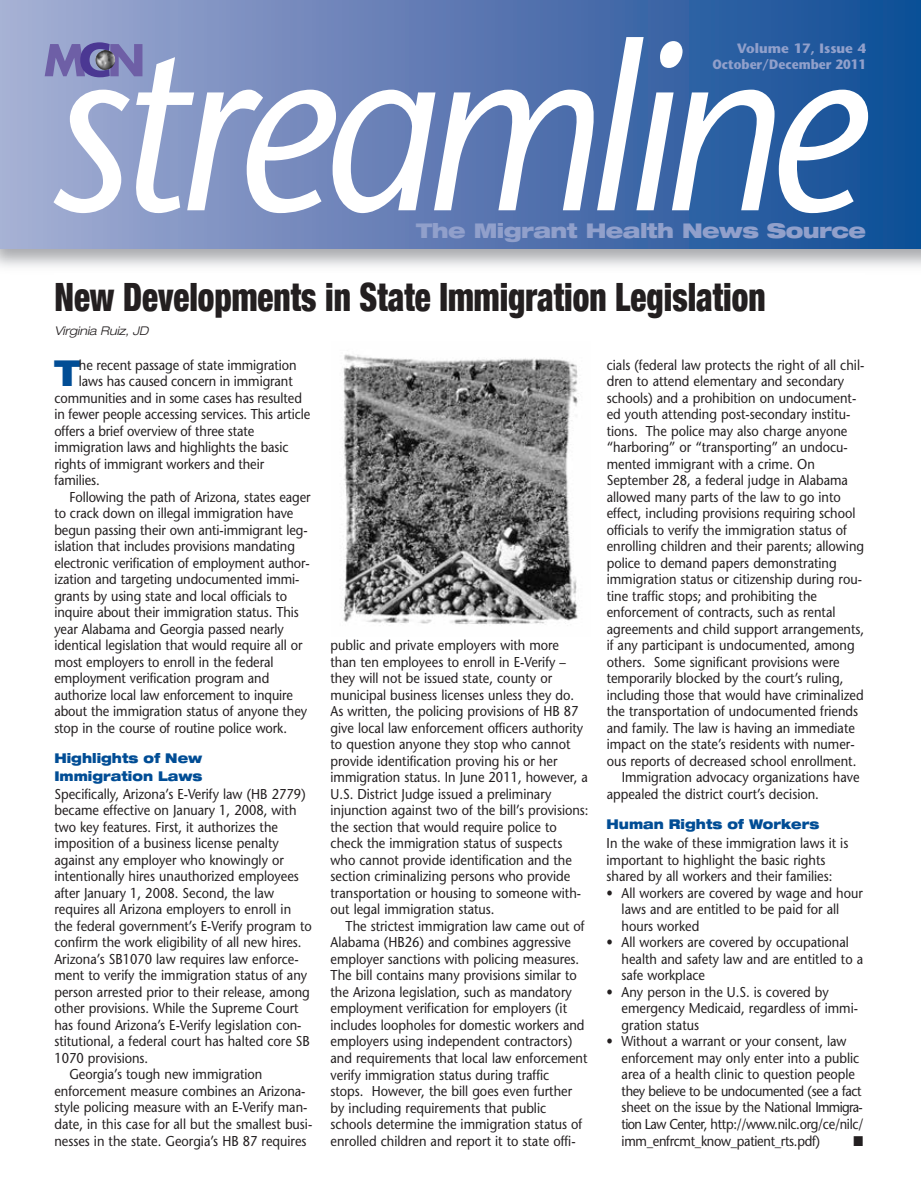
<style>
.page{position:relative;width:921px;height:1192px;background:#fff}
.page>*{position:absolute;margin:0;border:0;box-sizing:border-box;transform-origin:0 0}
.t1{font:italic 235.5px "Stone Sans";letter-spacing:-.06em;color:#fff;scale:.9 1}
.t2{font:900 condensed 39px "Helvetica Neue";color:#231f20;scale:.85 1}
.t3{font:900 expanded 35.85px "Helvetica Neue";color:#014d95;scale:.9 1}
.t4{font:900 expanded 20.25px "Helvetica Neue";letter-spacing:-.03em;color:#91a0cb}
.t5{font:14.25px/16.5px "Stone Sans";color:#231f20;scale:.9 1}
.t6{font:14.25px "Zapf Dingbats ITC";color:#231f20;scale:.9 1}
.t7{font:900 expanded 13.5px/18px "Helvetica Neue";color:#014d95;scale:.9 1}
.t8{font:700 13.5px/16.2px "Stone Sans";color:#91a0cb;text-align:right}
.t9{font:italic 300 expanded 12px "Helvetica Neue";color:#231f20}
</style>
<div class="page">
<div style="left:0;top:0;width:921px;height:249px;background:linear-gradient(to right,#a7acd2,#0e4a94)"></div>
<svg style="left:45px;top:42px;width:97px;height:35px;background:#7671b0"></svg>
<img style="left:95px;top:50px;width:20px;height:20px">
<img style="left:343px;top:354px;width:236px;height:271px">
<h1 class="t1" style="left:45px;top:-17px;width:910px">streamline</h1>
<h3 class="t4" style="left:416px;top:218px;width:451px">The Migrant Health News Source</h3>
<p class="t8" style="left:712px;top:40px;width:155px">Volume 17, Issue 4<br>October/December 2011</p>
<h2 class="t2" style="left:54px;top:273px;width:838px">New Developments in State Immigration Legislation</h2>
<p class="t9" style="left:54px;top:324px;width:96px">Virginia Ruiz, JD</p>
<h3 class="t3" style="left:54px;top:350px;width:30px">T</h3>
<p class="t5" style="left:79px;top:356px;width:243px">he recent passage of state immigration</p>
<p class="t5" style="left:79px;top:373px;width:239px">laws has caused concern in immigrant</p>
<p class="t5" style="left:54px;top:389px;width:276px">communities and in some cases has resulted</p>
<p class="t5" style="left:54px;top:406px;width:286px">in fewer people accessing services. This article</p>
<p class="t5" style="left:54px;top:422px;width:224px">offers a brief overview of three state</p>
<p class="t5" style="left:54px;top:439px;width:262px">immigration laws and highlights the basic</p>
<p class="t5" style="left:54px;top:455px;width:234px">rights of immigrant workers and their</p>
<p class="t5" style="left:54px;top:472px;width:52px">families.</p>
<p class="t5" style="left:69px;top:488px;width:269px">Following the path of Arizona, states eager</p>
<p class="t5" style="left:54px;top:505px;width:267px">to crack down on illegal immigration have</p>
<p class="t5" style="left:54px;top:521px;width:283px">begun passing their own anti-immigrant leg-</p>
<p class="t5" style="left:54px;top:538px;width:269px">islation that includes provisions mandating</p>
<p class="t5" style="left:54px;top:554px;width:285px">electronic verification of employment author-</p>
<p class="t5" style="left:54px;top:571px;width:274px">ization and targeting undocumented immi-</p>
<p class="t5" style="left:54px;top:587px;width:260px">grants by using state and local officials to</p>
<p class="t5" style="left:54px;top:604px;width:273px">inquire about their immigration status. This</p>
<p class="t5" style="left:54px;top:620px;width:256px">year Alabama and Georgia passed nearly</p>
<p class="t5" style="left:54px;top:637px;width:277px">identical legislation that would require all or</p>
<p class="t5" style="left:54px;top:653px;width:245px">most employers to enroll in the federal</p>
<p class="t5" style="left:54px;top:670px;width:240px">employment verification program and</p>
<p class="t5" style="left:54px;top:686px;width:267px">authorize local law enforcement to inquire</p>
<p class="t5" style="left:54px;top:703px;width:282px">about the immigration status of anyone they</p>
<p class="t5" style="left:54px;top:719px;width:260px">stop in the course of routine police work.</p>
<p class="t7" style="left:54px;top:748px;width:166px">Highlights of New<br>Immigration Laws</p>
<p class="t5" style="left:54px;top:785px;width:281px">Specifically, Arizona’s E-Verify law (HB 2779)</p>
<p class="t5" style="left:54px;top:802px;width:270px">became effective on January 1, 2008, with</p>
<p class="t5" style="left:54px;top:818px;width:250px">two key features. First, it authorizes the</p>
<p class="t5" style="left:54px;top:835px;width:251px">imposition of a business license penalty</p>
<p class="t5" style="left:54px;top:851px;width:256px">against any employer who knowingly or</p>
<p class="t5" style="left:54px;top:868px;width:273px">intentionally hires unauthorized employees</p>
<p class="t5" style="left:54px;top:884px;width:245px">after January 1, 2008. Second, the law</p>
<p class="t5" style="left:54px;top:901px;width:265px">requires all Arizona employers to enroll in</p>
<p class="t5" style="left:54px;top:917px;width:288px">the federal government’s E-Verify program to</p>
<p class="t5" style="left:54px;top:934px;width:276px">confirm the work eligibility of all new hires.</p>
<p class="t5" style="left:54px;top:950px;width:273px">Arizona’s SB1070 law requires law enforce-</p>
<p class="t5" style="left:54px;top:967px;width:282px">ment to verify the immigration status of any</p>
<p class="t5" style="left:54px;top:983px;width:285px">person arrested prior to their release, among</p>
<p class="t5" style="left:54px;top:1000px;width:273px">other provisions. While the Supreme Court</p>
<p class="t5" style="left:54px;top:1016px;width:276px">has found Arizona’s E-Verify legislation con-</p>
<p class="t5" style="left:54px;top:1033px;width:285px">stitutional, a federal court has halted core SB</p>
<p class="t5" style="left:54px;top:1049px;width:106px">1070 provisions.</p>
<p class="t5" style="left:69px;top:1066px;width:216px">Georgia’s tough new immigration</p>
<p class="t5" style="left:54px;top:1082px;width:280px">enforcement measure combines an Arizona-</p>
<p class="t5" style="left:54px;top:1099px;width:283px">style policing measure with an E-Verify man-</p>
<p class="t5" style="left:54px;top:1115px;width:288px">date, in this case for all but the smallest busi-</p>
<p class="t5" style="left:54px;top:1132px;width:282px">nesses in the state. Georgia’s HB 87 requires</p>
<p class="t5" style="left:330px;top:637px;width:288px">public and private employers with more<br>than ten employees to enroll in E-Verify – they will not be issued state, county or municipal business licenses unless they do.<br>As written, the policing provisions of HB 87 give local law enforcement officers authority to question anyone they stop who cannot provide identification proving his or her immigration status. In June 2011, however, a U.S. District Judge issued a preliminary injunction against two of the bill’s provisions: the section that would require police to check the immigration status of suspects who cannot provide identification and the section criminalizing persons who provide transportation or housing to someone with&shy;out legal immigration status.</p>
<p class="t5" style="left:330px;top:917px;width:287px;text-indent:15px">The strictest immigration law came out of Alabama (HB26) and combines aggressive employer sanctions with policing measures.<br>The bill contains many provisions similar to the Arizona legislation, such as mandatory employment verification for employers (it includes loopholes for domestic workers and employers using independent contractors) and requirements that local law enforcement verify immigration status during traffic<br>stops. However, the bill goes even further by including requirements that public schools determine the immigration status of enrolled children and report it to state offi-</p>
<p class="t5" style="left:606px;top:356px;width:288px">cials (federal law protects the right of all chil-</p>
<p class="t5" style="left:606px;top:373px;width:265px">dren to attend elementary and secondary</p>
<p class="t5" style="left:606px;top:389px;width:279px">schools) and a prohibition on undocument-</p>
<p class="t5" style="left:606px;top:406px;width:272px">ed youth attending post-secondary institu-</p>
<p class="t5" style="left:606px;top:422px;width:269px">tions. The police may also charge anyone</p>
<p class="t5" style="left:606px;top:439px;width:269px">“harboring” or “transporting” an undocu-</p>
<p class="t5" style="left:606px;top:455px;width:233px">mented immigrant with a crime. On</p>
<p class="t5" style="left:606px;top:472px;width:270px">September 28, a federal judge in Alabama</p>
<p class="t5" style="left:606px;top:488px;width:262px">allowed many parts of the law to go into</p>
<p class="t5" style="left:606px;top:505px;width:278px">effect, including provisions requiring school</p>
<p class="t5" style="left:606px;top:521px;width:268px">officials to verify the immigration status of</p>
<p class="t5" style="left:606px;top:538px;width:287px">enrolling children and their parents; allowing</p>
<p class="t5" style="left:606px;top:554px;width:257px">police to demand papers demonstrating</p>
<p class="t5" style="left:606px;top:571px;width:285px">immigration status or citizenship during rou-</p>
<p class="t5" style="left:606px;top:587px;width:235px">tine traffic stops; and prohibiting the</p>
<p class="t5" style="left:606px;top:604px;width:256px">enforcement of contracts, such as rental</p>
<p class="t5" style="left:606px;top:620px;width:287px">agreements and child support arrangements,</p>
<p class="t5" style="left:606px;top:637px;width:277px">if any participant is undocumented, among</p>
<p class="t5" style="left:606px;top:653px;width:260px">others. Some significant provisions were</p>
<p class="t5" style="left:606px;top:670px;width:264px">temporarily blocked by the court’s ruling,</p>
<p class="t5" style="left:606px;top:686px;width:287px">including those that would have criminalized</p>
<p class="t5" style="left:606px;top:703px;width:281px">the transportation of undocumented friends</p>
<p class="t5" style="left:606px;top:719px;width:277px">and family. The law is having an immediate</p>
<p class="t5" style="left:606px;top:736px;width:277px">impact on the state’s residents with numer-</p>
<p class="t5" style="left:606px;top:752px;width:279px">ous reports of decreased school enrollment.</p>
<p class="t5" style="left:621px;top:769px;width:266px">Immigration advocacy organizations have</p>
<p class="t5" style="left:606px;top:785px;width:237px">appealed the district court’s decision.</p>
<p class="t7" style="left:606px;top:814px;width:238px">Human Rights of Workers</p>
<p class="t5" style="left:606px;top:835px;width:270px">In the wake of these immigration laws it is important to highlight the basic rights shared by all workers and their families:</p>
<p class="t5" style="left:621px;top:884px;width:269px;text-indent:-15px">• All workers are covered by wage and hour laws and are entitled to be paid for all hours worked</p>
<p class="t5" style="left:621px;top:934px;width:270px;text-indent:-15px">• All workers are covered by occupational health and safety law and are entitled to a safe workplace</p>
<p class="t5" style="left:621px;top:983px;width:264px;text-indent:-15px">• Any person in the U.S. is covered by emergency Medicaid, regardless of immi&shy;gration status</p>
<p class="t5" style="left:621px;top:1033px;width:270px;text-indent:-15px">• Without a warrant or your consent, law enforcement may only enter into a public area of a health clinic to question people they believe to be undocumented (see a fact sheet on the issue by the National Immi gra - tion Law Center, http://www.nilc.org/ce/nilc/ imm_enfrcmt_know_patient_rts.pdf)</p>
<p class="t6" style="left:853px;top:1133px;width:12px">■</p>
</div>
